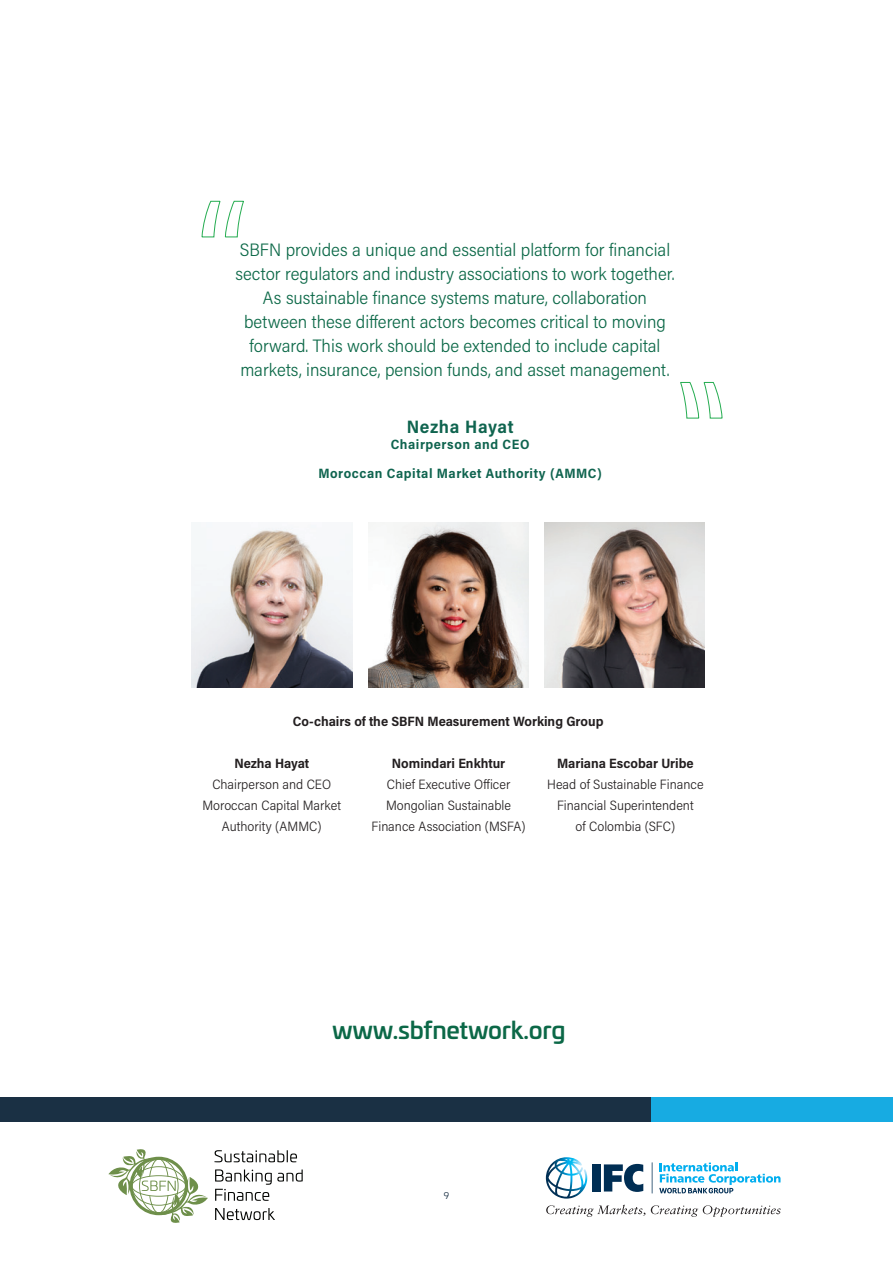
<style>
.page{position:relative;width:893px;height:1263px;background:#fff}
.page>*{position:absolute;margin:0;border:0;box-sizing:border-box;transform-origin:0 0}
.t1{font:500 24px "Univia Pro";letter-spacing:-.01em;color:#0b6847}
.t2{font:300 18px/24px "Acumin Pro Semi Cond";color:#0b6847;text-align:center}
.t3{font:700 18px "Acumin Pro Semi Cond";letter-spacing:.035em;color:#0f644f}
.t4{font:300 13.5px/21px "Acumin Pro Semi Cond";color:#231f20;text-align:center}
.t5{font:700 13.5px "Acumin Pro Semi Cond";color:#231f20}
.t6{font:700 13.5px/29px "Acumin Pro Semi Cond";letter-spacing:.04em;color:#0f644f;text-align:center}
.t7{font:9px "Univia Pro";color:#1a3044}
</style>
<div class="page">
<div style="left:592px;top:1164px;width:9px;height:27px;background:#002e54"></div>
<svg style="left:546px;top:1157px;width:41px;height:41px"></svg>
<svg style="left:604px;top:1164px;width:39px;height:28px"></svg>
<svg style="left:652px;top:1162px;width:1px;height:31px"></svg>
<svg style="left:659px;top:1162px;width:121px;height:31px"></svg>
<svg style="left:546px;top:1205px;width:235px;height:12px"></svg>
<svg style="left:214px;top:1150px;width:83px;height:12px"></svg>
<svg style="left:215px;top:1169px;width:88px;height:32px"></svg>
<svg style="left:215px;top:1208px;width:60px;height:12px"></svg>
<svg style="left:108px;top:1149px;width:100px;height:74px"></svg>
<div style="left:0;top:1097px;width:651px;height:24px;background:#1a3044"></div>
<div style="left:651px;top:1097px;width:242px;height:24px;background:#17abe2"></div>
<img style="left:191px;top:528px;width:161px;height:160px">
<img style="left:368px;top:523px;width:161px;height:165px">
<img style="left:544px;top:523px;width:161px;height:165px">
<svg style="left:680px;top:382px;width:43px;height:37px"></svg>
<svg style="left:201px;top:201px;width:43px;height:36px"></svg>
<p class="t2" style="left:235px;top:237px;width:441px">SBFN provides a unique and essential platform for financial sector regulators and industry associations to work together.<br>As sustainable finance systems mature, collaboration between these different actors becomes critical to moving forward. This work should be extended to include capital markets, insurance, pension funds, and asset management.</p>
<p class="t3" style="left:407px;top:414px;width:108px">Nezha Hayat</p>
<p class="t6" style="left:318px;top:429px;width:285px">Chairperson and CEO<br>Moroccan Capital Market Authority (AMMC)</p>
<p class="t5" style="left:293px;top:712px;width:312px">Co-chairs of the SBFN Measurement Working Group</p>
<p class="t5" style="left:234px;top:754px;width:76px">Nezha Hayat</p>
<p class="t4" style="left:203px;top:773px;width:140px">Chairperson and CEO<br>Moroccan Capital Market<br>Authority (AMMC)</p>
<p class="t5" style="left:392px;top:754px;width:115px">Nomindari Enkhtur</p>
<p class="t4" style="left:372px;top:773px;width:156px">Chief Executive Officer<br>Mongolian Sustainable<br>Finance Association (MSFA)</p>
<p class="t5" style="left:557px;top:754px;width:138px">Mariana Escobar Uribe</p>
<p class="t4" style="left:547px;top:773px;width:158px">Head of Sustainable Finance<br>Financial Superintendent<br>of Colombia (SFC)</p>
<h1 class="t1" style="left:332px;top:1012px;width:235px">www.sbfnetwork.org</h1>
<p class="t7" style="left:444px;top:1189px;width:7px">9</p>
</div>
